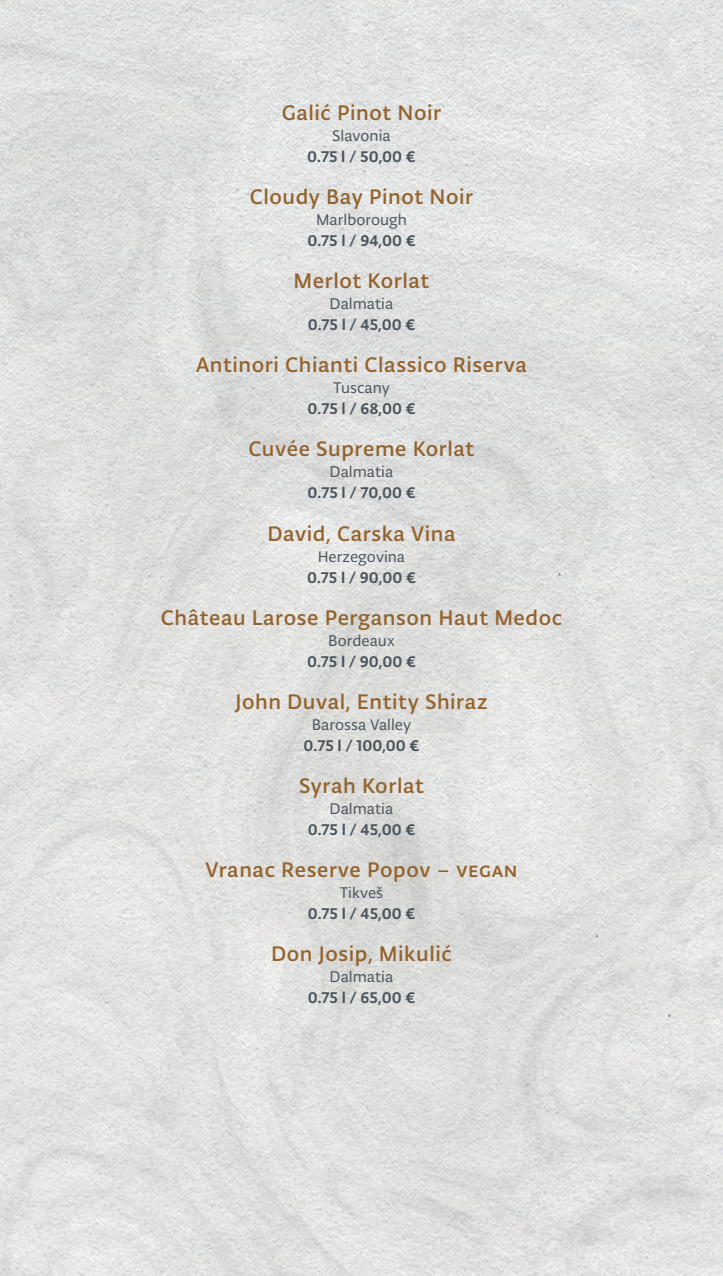
<style>
.page{position:relative;width:723px;height:1276px;background:#fff}
.page>*{position:absolute;margin:0;border:0;box-sizing:border-box;transform-origin:0 0}
.t1{font:22.5px "Typonine Sans Pro Text";letter-spacing:.025em;color:#94632d}
.t2{font:500 16.5px "Typonine Sans Pro";color:#4b545b}
.t3{font:16.5px "Typonine Sans Pro Normal";color:#4b545b}
</style>
<div class="page">
<img style="left:0;top:0;width:723px;height:1276px">
<p class="t1" style="left:282px;top:100px;width:161px">Galić Pinot Noir</p>
<p class="t3" style="left:332px;top:126px;width:60px">Slavonia</p>
<p class="t2" style="left:307px;top:147px;width:110px">0.75 l / 50,00 €</p>
<p class="t1" style="left:250px;top:184px;width:225px">Cloudy Bay Pinot Noir</p>
<p class="t3" style="left:316px;top:210px;width:92px">Marlborough</p>
<p class="t2" style="left:307px;top:231px;width:110px">0.75 l / 94,00 €</p>
<p class="t1" style="left:294px;top:268px;width:137px">Merlot Korlat</p>
<p class="t3" style="left:330px;top:294px;width:65px">Dalmatia</p>
<p class="t2" style="left:308px;top:315px;width:109px">0.75 l / 45,00 €</p>
<p class="t1" style="left:196px;top:352px;width:332px">Antinori Chianti Classico Riserva</p>
<p class="t3" style="left:333px;top:378px;width:58px">Tuscany</p>
<p class="t2" style="left:307px;top:399px;width:109px">0.75 l / 68,00 €</p>
<p class="t1" style="left:248px;top:436px;width:227px">Cuvée Supreme Korlat</p>
<p class="t3" style="left:330px;top:462px;width:65px">Dalmatia</p>
<p class="t2" style="left:307px;top:483px;width:109px">0.75 l / 70,00 €</p>
<p class="t1" style="left:267px;top:520px;width:190px">David, Carska Vina</p>
<p class="t3" style="left:318px;top:546px;width:89px">Herzegovina</p>
<p class="t2" style="left:307px;top:567px;width:110px">0.75 l / 90,00 €</p>
<p class="t1" style="left:161px;top:604px;width:403px">Château Larose Perganson Haut Medoc</p>
<p class="t3" style="left:328px;top:630px;width:68px">Bordeaux</p>
<p class="t2" style="left:307px;top:651px;width:110px">0.75 l / 90,00 €</p>
<p class="t1" style="left:235px;top:688px;width:254px">John Duval, Entity Shiraz</p>
<p class="t3" style="left:312px;top:714px;width:101px">Barossa Valley</p>
<p class="t2" style="left:304px;top:735px;width:117px">0.75 l / 100,00 €</p>
<p class="t1" style="left:299px;top:772px;width:126px">Syrah Korlat</p>
<p class="t3" style="left:330px;top:798px;width:65px">Dalmatia</p>
<p class="t2" style="left:308px;top:819px;width:109px">0.75 l / 45,00 €</p>
<p class="t1" style="left:206px;top:856px;width:313px">Vranac Reserve Popov – vegan</p>
<p class="t3" style="left:340px;top:882px;width:45px">Tikveš</p>
<p class="t2" style="left:308px;top:903px;width:109px">0.75 l / 45,00 €</p>
<p class="t1" style="left:271px;top:940px;width:182px">Don Josip, Mikulić</p>
<p class="t3" style="left:330px;top:966px;width:65px">Dalmatia</p>
<p class="t2" style="left:308px;top:987px;width:109px">0.75 l / 65,00 €</p>
</div>
